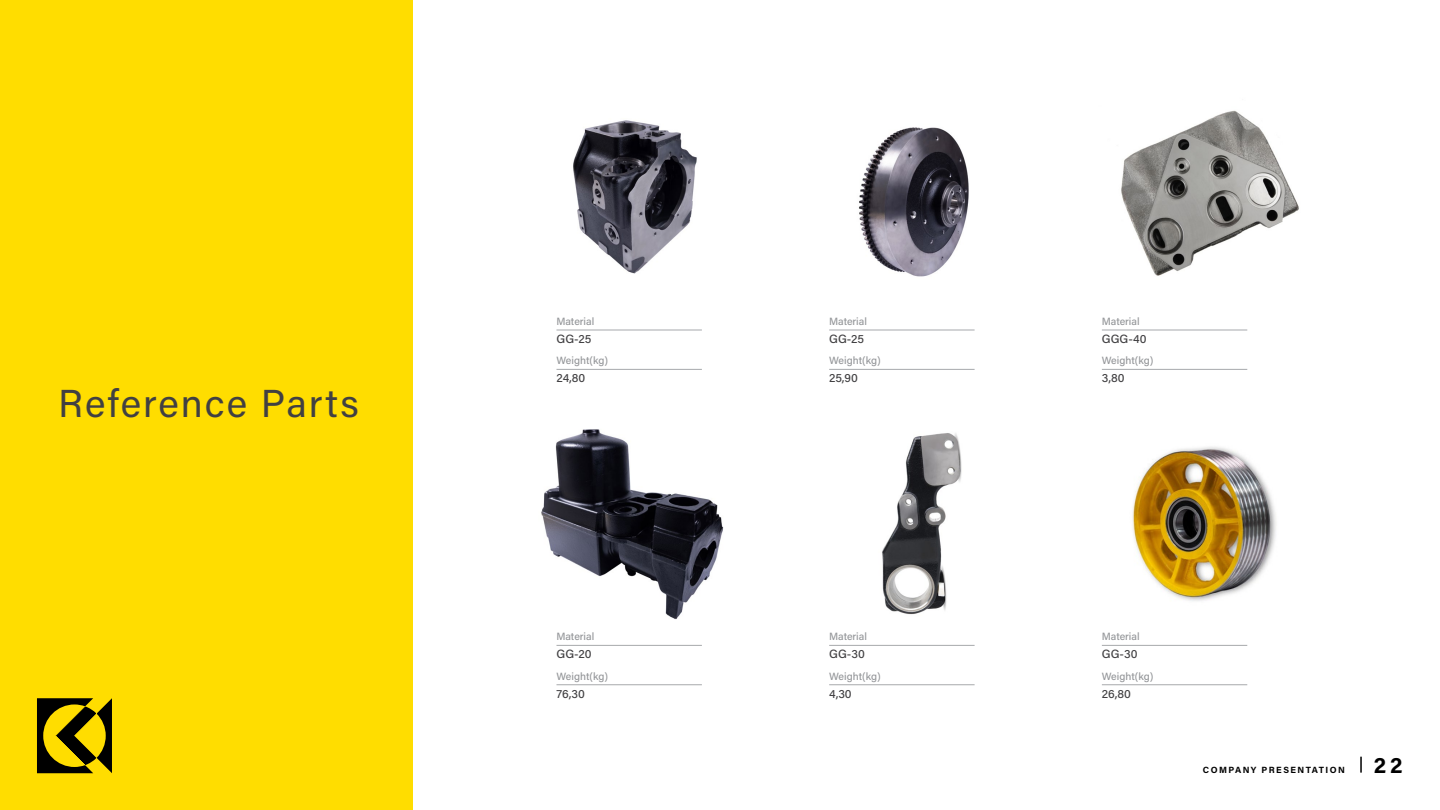
<style>
.page{position:relative;width:1440px;height:810px;background:#fff}
.page>*{position:absolute;margin:0;border:0;box-sizing:border-box;transform-origin:0 0}
.t1{font:39px "Acumin Pro";letter-spacing:.05em;color:#414042}
.t2{font:700 22.5px "Acumin Pro";color:#000}
.t3{font:500 12px "Acumin Pro";letter-spacing:.005em;color:#414042}
.t4{font:500 10.5px "Acumin Pro";letter-spacing:-.005em;color:#939598}
.t5{font:700 9px "Acumin Pro";letter-spacing:.16em;color:#000}
</style>
<div class="page">
<div style="left:0;top:0;width:412px;height:810px;background:#fd0"></div>
<svg style="left:37px;top:698px;width:75px;height:75px"></svg>
<svg style="left:1360px;top:757px;width:2px;height:16px"></svg>
<img style="left:573px;top:120px;width:124px;height:154px">
<img style="left:541px;top:429px;width:183px;height:191px">
<img style="left:859px;top:127px;width:110px;height:150px">
<img style="left:1121px;top:110px;width:178px;height:166px">
<img style="left:1132px;top:447px;width:144px;height:154px">
<img style="left:882px;top:433px;width:80px;height:182px">
<hr style="left:556px;top:330px;width:146px;height:1px;background:#a7a9ac">
<hr style="left:829px;top:330px;width:146px;height:1px;background:#a7a9ac">
<hr style="left:1102px;top:330px;width:145px;height:1px;background:#a7a9ac">
<hr style="left:556px;top:369px;width:146px;height:1px;background:#a7a9ac">
<hr style="left:829px;top:369px;width:146px;height:1px;background:#a7a9ac">
<hr style="left:1102px;top:369px;width:145px;height:1px;background:#a7a9ac">
<hr style="left:556px;top:645px;width:146px;height:1px;background:#a7a9ac">
<hr style="left:829px;top:645px;width:146px;height:1px;background:#a7a9ac">
<hr style="left:1102px;top:645px;width:145px;height:1px;background:#a7a9ac">
<hr style="left:556px;top:684px;width:146px;height:1px;background:#a7a9ac">
<hr style="left:829px;top:684px;width:146px;height:1px;background:#a7a9ac">
<hr style="left:1102px;top:684px;width:145px;height:1px;background:#a7a9ac">
<h1 class="t1" style="left:58px;top:376px;width:302px">Reference Parts</h1>
<p class="t4" style="left:556px;top:314px;width:39px">Material</p>
<p class="t3" style="left:556px;top:330px;width:36px">GG-25</p>
<p class="t4" style="left:556px;top:353px;width:53px">Weight(kg)</p>
<p class="t3" style="left:556px;top:370px;width:30px">24,80</p>
<p class="t4" style="left:556px;top:629px;width:39px">Material</p>
<p class="t3" style="left:556px;top:646px;width:37px">GG-20</p>
<p class="t4" style="left:556px;top:669px;width:53px">Weight(kg)</p>
<p class="t3" style="left:556px;top:685px;width:30px">76,30</p>
<p class="t4" style="left:829px;top:314px;width:39px">Material</p>
<p class="t3" style="left:829px;top:330px;width:36px">GG-25</p>
<p class="t4" style="left:1102px;top:314px;width:39px">Material</p>
<p class="t3" style="left:1102px;top:330px;width:46px">GGG-40</p>
<p class="t4" style="left:829px;top:353px;width:53px">Weight(kg)</p>
<p class="t3" style="left:829px;top:370px;width:30px">25,90</p>
<p class="t4" style="left:1102px;top:353px;width:53px">Weight(kg)</p>
<p class="t3" style="left:1102px;top:370px;width:24px">3,80</p>
<p class="t4" style="left:829px;top:629px;width:39px">Material</p>
<p class="t3" style="left:829px;top:646px;width:37px">GG-30</p>
<p class="t4" style="left:1102px;top:629px;width:39px">Material</p>
<p class="t3" style="left:1102px;top:646px;width:37px">GG-30</p>
<p class="t4" style="left:829px;top:669px;width:53px">Weight(kg)</p>
<p class="t3" style="left:829px;top:685px;width:24px">4,30</p>
<p class="t4" style="left:1102px;top:669px;width:53px">Weight(kg)</p>
<p class="t3" style="left:1102px;top:685px;width:30px">26,80</p>
<p class="t5" style="left:1203px;top:763px;width:143px">COMPANY PRESENTATION</p>
<h2 class="t2" style="left:1374px;top:749px;width:30px">22</h2>
</div>
